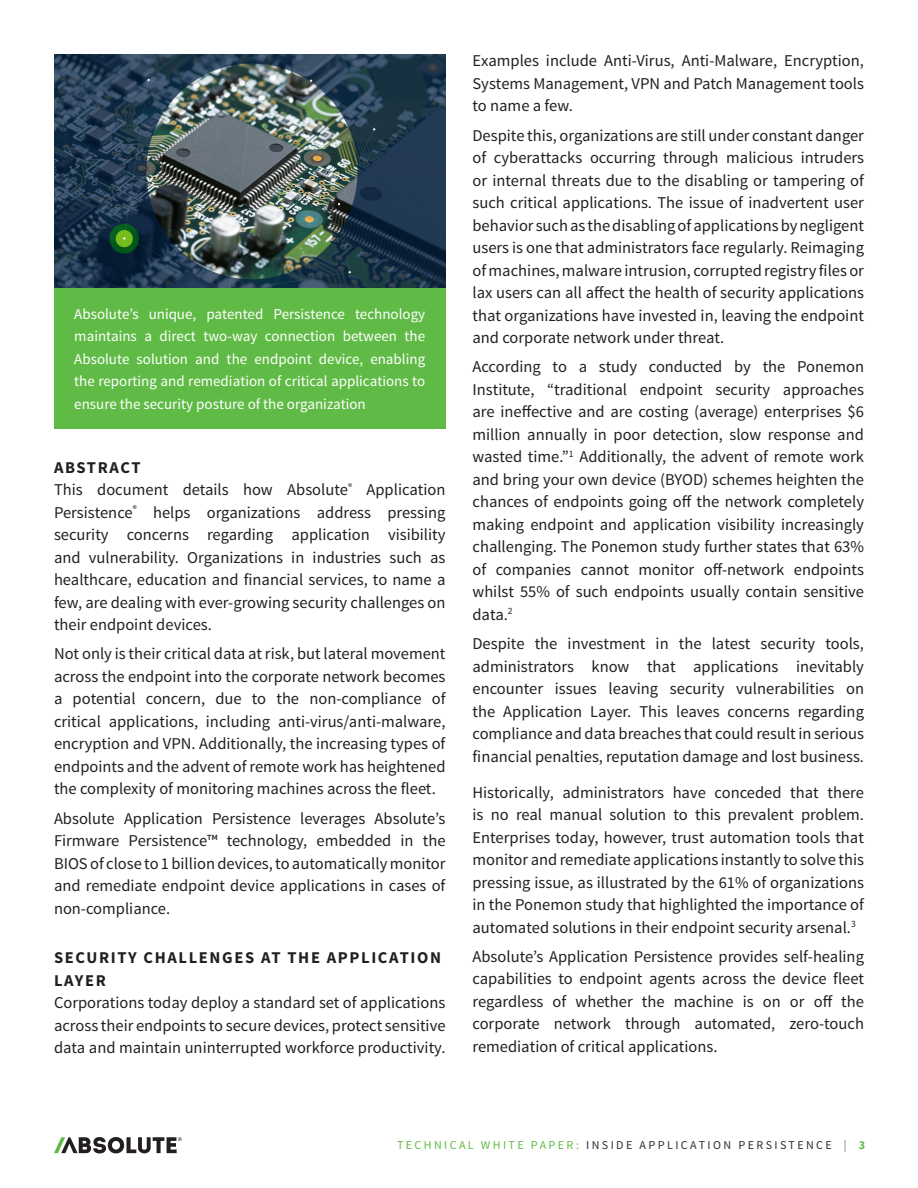
<style>
.page{position:relative;width:918px;height:1188px;background:#fff}
.page>*{position:absolute;margin:0;border:0;box-sizing:border-box;transform-origin:0 0}
.t1{font:16.5px/22.5px "Source Sans Pro";color:#231f20;text-align:justify}
.t2{font:700 16.5px/22.5px "Source Sans Pro";letter-spacing:.1em;color:#231f20}
.t3{font:15px/22.5px "Source Sans Pro";color:#fff;text-align:justify}
.t4{font:12px "Source Sans Pro";letter-spacing:.2em;color:#312f30}
.s1{color:#60bb46}
.s2{font-weight:300}
.s3{font-weight:700;color:#60bb46}
</style>
<div class="page">
<svg style="left:54px;top:1137px;width:127px;height:17px"></svg>
<div style="left:54px;top:287px;width:392px;height:142px;background:#60bb46"></div>
<img style="left:54px;top:54px;width:392px;height:233px">
<p class="t3" style="left:74px;top:303px;width:353px">Absolute’s unique, patented Persistence technology maintains a direct two-way connection between the Absolute solution and the endpoint device, enabling the reporting and remediation of critical applications to ensure the security posture of the organization</p>
<p class="t2" style="left:54px;top:456px;width:88px">ABSTRACT</p>
<p class="t1" style="left:54px;top:479px;width:393px">This document details how Absolute<sup>®</sup> Application Persistence<sup>®</sup> helps organizations address pressing security concerns regarding application visibility and vulnerability. Organizations in industries such as healthcare, education and financial services, to name a few, are dealing with ever-growing security challenges on their endpoint devices.</p>
<p class="t1" style="left:54px;top:643px;width:393px">Not only is their critical data at risk, but lateral movement across the endpoint into the corporate network becomes a potential concern, due to the non-compliance of critical applications, including anti-virus/anti-malware, encryption and VPN. Additionally, the increasing types of endpoints and the advent of remote work has heightened the complexity of monitoring machines across the fleet.</p>
<p class="t1" style="left:54px;top:807px;width:393px">Absolute Application Persistence leverages Absolute’s Firmware Persistence™ technology, embedded in the BIOS of close to 1 billion devices, to automatically monitor and remediate endpoint device applications in cases of non-compliance.</p>
<p class="t2" style="left:54px;top:947px;width:389px">SECURITY CHALLENGES AT THE APPLICATION<br>LAYER</p>
<p class="t1" style="left:54px;top:992px;width:393px">Corporations today deploy a standard set of applications across their endpoints to secure devices, protect sensitive data and maintain uninterrupted workforce productivity.</p>
<p class="t1" style="left:472px;top:50px;width:393px">Examples include Anti-Virus, Anti-Malware, Encryption, Systems Management, VPN and Patch Management tools to name a few.</p>
<p class="t1" style="left:472px;top:124px;width:393px">Despite this, organizations are still under constant danger of cyberattacks occurring through malicious intruders or internal threats due to the disabling or tampering of such critical applications. The issue of inadvertent user behavior such as the disabling of applications by negligent users is one that administrators face regularly. Reimaging of machines, malware intrusion, corrupted registry files or lax users can all affect the health of security applications that organizations have invested in, leaving the endpoint and corporate network under threat.</p>
<p class="t1" style="left:472px;top:356px;width:393px">According to a study conducted by the Ponemon Institute, “traditional endpoint security approaches are ineffective and are costing (average) enterprises $6 million annually in poor detection, slow response and wasted time.”<sup>1</sup> Additionally, the advent of remote work and bring your own device (BYOD) schemes heighten the chances of endpoints going off the network completely making endpoint and application visibility increasingly challenging. The Ponemon study further states that 63% of companies cannot monitor off-network endpoints whilst 55% of such endpoints usually contain sensitive data.<sup>2</sup></p>
<p class="t1" style="left:472px;top:633px;width:393px">Despite the investment in the latest security tools, administrators know that applications inevitably encounter issues leaving security vulnerabilities on the Application Layer. This leaves concerns regarding compliance and data breaches that could result in serious financial penalties, reputation damage and lost business.</p>
<p class="t1" style="left:472px;top:781px;width:393px">Historically, administrators have conceded that there is no real manual solution to this prevalent problem.<br>Enterprises today, however, trust automation tools that monitor and remediate applications instantly to solve this pressing issue, as illustrated by the 61% of organizations in the Ponemon study that highlighted the importance of automated solutions in their endpoint security arsenal.<sup>3</sup></p>
<p class="t1" style="left:472px;top:945px;width:393px">Absolute’s Application Persistence provides self-healing capabilities to endpoint agents across the device fleet regardless of whether the machine is on or off the corporate network through automated, zero-touch remediation of critical applications.</p>
<p class="t4" style="left:397px;top:1138px;width:470px"><span class="s1">TECHNICAL WHITE PAPER:</span> INSIDE APPLICATION PERSISTENCE <span class="s2">|</span> <span class="s3">3</span></p>
</div>
